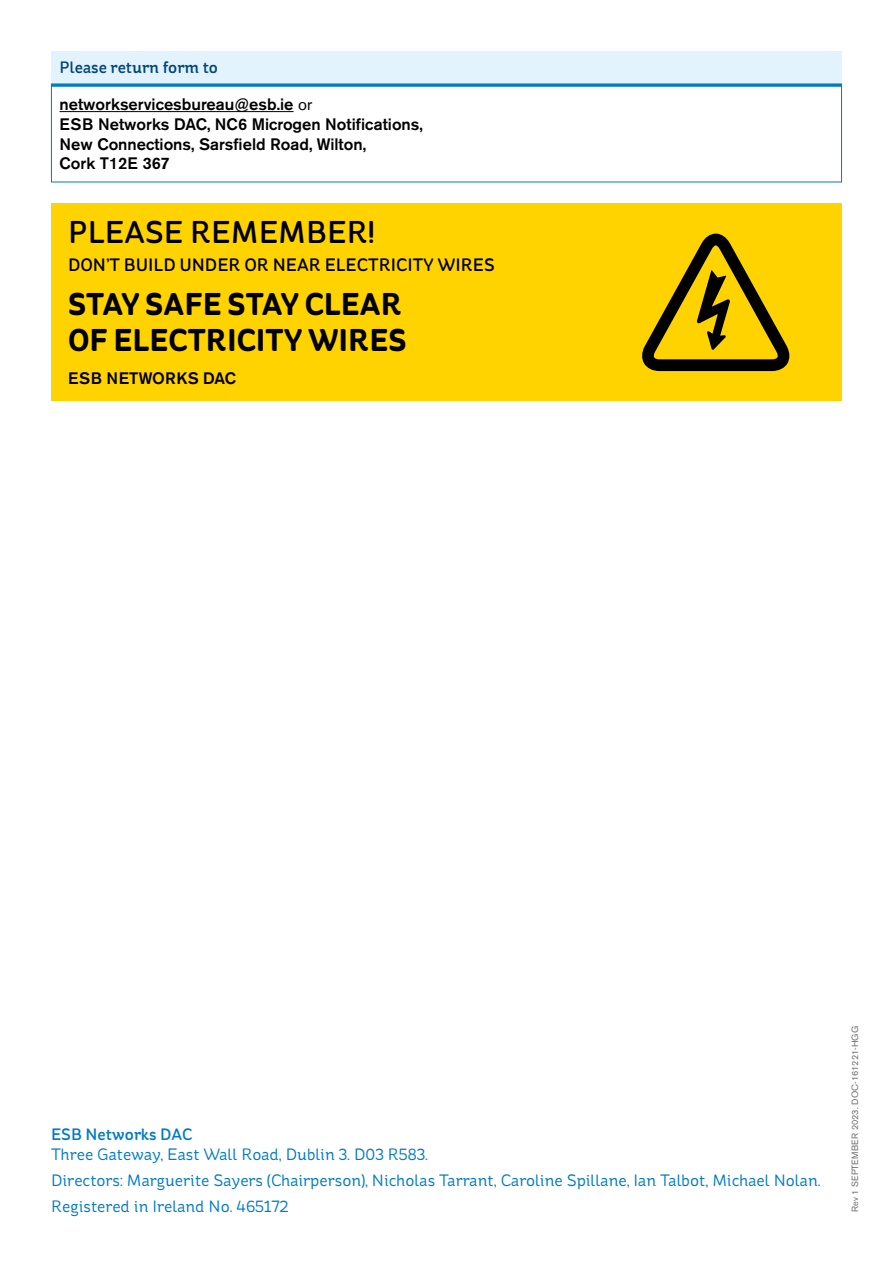
<style>
.page{position:relative;width:893px;height:1263px;background:#fff}
.page>*{position:absolute;margin:0;border:0;box-sizing:border-box;transform-origin:0 0}
.Warning_Box{font:700 31.5px/36px "St Ryde";color:#000}
.Warning_Box-2{font:500 31.5px "St Ryde";color:#000}
.Warning_Box-3{font:500 18px "St Ryde";color:#000}
.Directors_text{font:16.5px/19.8px "St Ryde";color:#007bc4}
.Question_text_LAST{font:500 16.5px/19.8px "Akzidenz Grotesk BE";color:#000}
.Question_Head{font:500 16.5px "St Ryde";color:#00457f}
.Body_Text_Full_out{font:500 16.5px "Akzidenz Grotesk BE";letter-spacing:.02em;color:#000}
.t1{font:9px "Akzidenz Grotesk BE";color:#706f6f}
.s1{font-weight:400}
.s2{font-weight:500}
</style>
<div class="page">
<div style="left:51px;top:51px;width:791px;height:34px;background:#e3f3fe"></div>
<hr style="left:51px;top:84px;width:791px;height:3px;background:#007bc4">
<div style="left:51px;top:84px;width:791px;height:98px;border:1px solid #007bc4"></div>
<hr style="left:60px;top:111px;width:234px;height:1px;background:#000">
<div style="left:51px;top:203px;width:791px;height:198px;background:#ffd300"></div>
<svg style="left:642px;top:234px;width:147px;height:137px"></svg>
<h2 class="Question_Head" style="left:60px;top:58px;width:160px">Please return form to</h2>
<p class="Question_text_LAST" style="left:60px;top:94px;width:365px">networkservicesbureau@esb.ie <span class="s1">or<br></span>ESB Networks DAC, NC6 Microgen Notifications, New Connections, Sarsfield Road, Wilton,<br>Cork T12E 367</p>
<p class="Warning_Box-2" style="left:68px;top:213px;width:308px">PLEASE REMEMBER!</p>
<p class="Warning_Box-3" style="left:68px;top:254px;width:428px">DON’T BUILD UNDER OR NEAR ELECTRICITY WIRES</p>
<p class="Warning_Box" style="left:68px;top:287px;width:340px">STAY SAFE STAY CLEAR<br>OF ELECTRICITY WIRES</p>
<p class="Body_Text_Full_out" style="left:68px;top:368px;width:170px">ESB NETWORKS DAC</p>
<p class="Directors_text" style="left:51px;top:1124px;width:379px"><span class="s2">ESB Networks DAC<br></span>Three Gateway, East Wall Road, Dublin 3. D03 R583.</p>
<p class="Directors_text" style="left:51px;top:1170px;width:771px">Directors: Marguerite Sayers (Chairperson), Nicholas Tarrant, Caroline Spillane, Ian Talbot, Michael Nolan.</p>
<p class="Directors_text" style="left:51px;top:1196px;width:239px">Registered in Ireland No. 465172</p>
<p class="t1" style="left:849px;top:1212px;width:188px;rotate:-90deg">Rev 1 SEPTEMBER 2023. DOC-161221-HGG</p>
</div>
